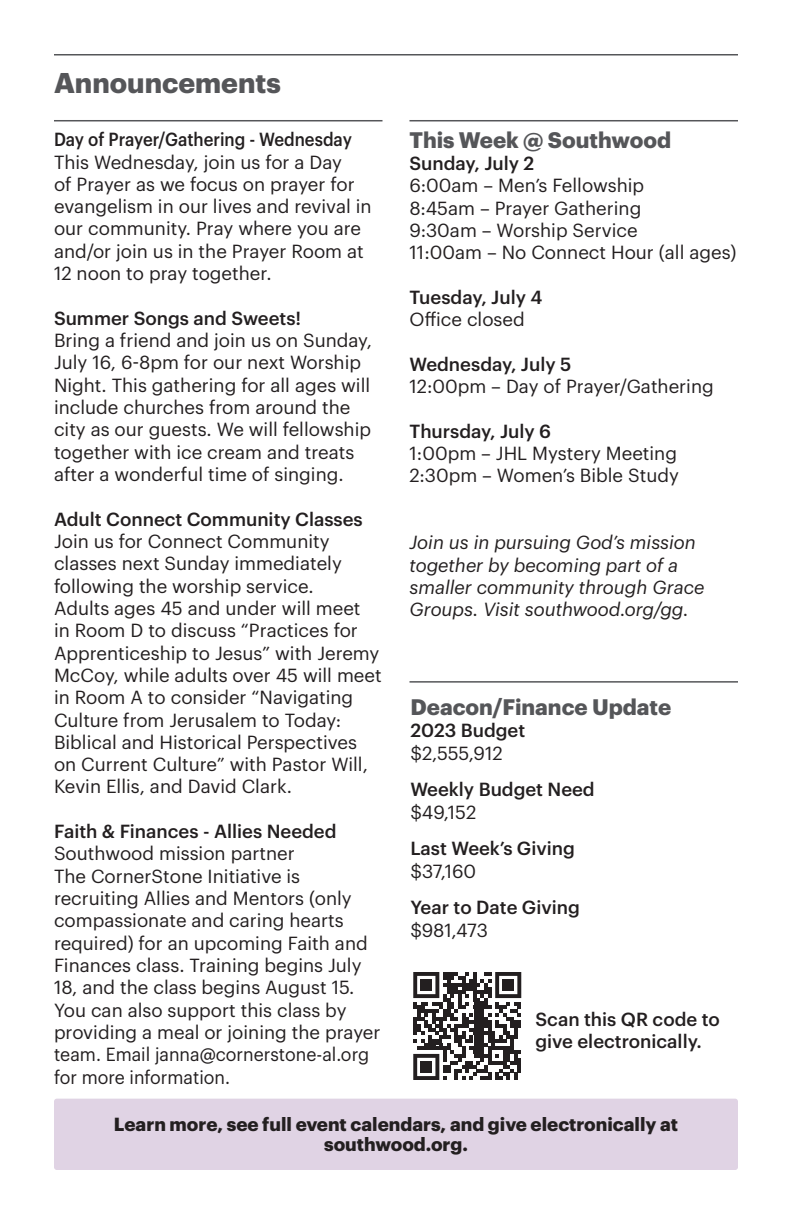
<style>
.page{position:relative;width:792px;height:1224px;background:#fff}
.page>*{position:absolute;margin:0;border:0;box-sizing:border-box;transform-origin:0 0}
.t1{font:700 28px "Graphik";color:#555659}
.t2{font:700 22px "Graphik";color:#555659}
.t3{font:18.6px/22.4px "Graphik";color:#231f20}
.t4{font:500 18.6px/22.4px "Graphik";color:#231f20}
.t5{font:italic 18.6px/22.4px "Graphik";color:#231f20}
.t6{font:700 18.6px "Graphik";color:#231f20}
.t7{font:500 18.6px "Graphik";color:#231f20;scale:.9 1}
</style>
<div class="page">
<hr style="left:54px;top:54px;width:684px;height:2px;background:#555659">
<hr style="left:54px;top:120px;width:328px;height:1px;background:#555659">
<div style="left:54px;top:1099px;width:684px;height:71px;background:#e0d3e4;border-radius:3px"></div>
<hr style="left:410px;top:120px;width:328px;height:1px;background:#555659">
<hr style="left:410px;top:681px;width:328px;height:2px;background:#555659">
<svg style="left:413px;top:972px;width:108px;height:108px"></svg>
<div style="left:421px;top:979px;width:11px;height:12px;background:#231f20"></div>
<div style="left:503px;top:979px;width:11px;height:12px;background:#231f20"></div>
<div style="left:421px;top:1061px;width:11px;height:12px;background:#231f20"></div>
<p class="t1" style="left:54px;top:61px;width:228px">Announcements</p>
<p class="t7" style="left:54px;top:125px;width:333px">Day of Prayer/Gathering - Wednesday</p>
<p class="t3" style="left:54px;top:149px;width:319px">This Wednesday, join us for a Day<br>of Prayer as we focus on prayer for evangelism in our lives and revival in our community. Pray where you are and/or join us in the Prayer Room at<br>12 noon to pray together.</p>
<p class="t4" style="left:54px;top:305px;width:249px">Summer Songs and Sweets!</p>
<p class="t3" style="left:54px;top:328px;width:320px">Bring a friend and join us on Sunday, July 16, 6-8pm for our next Worship Night. This gathering for all ages will include churches from around the city as our guests. We will fellowship together with ice cream and treats after a wonderful time of singing.</p>
<p class="t4" style="left:54px;top:506px;width:310px">Adult Connect Community Classes</p>
<p class="t3" style="left:54px;top:528px;width:329px">Join us for Connect Community classes next Sunday immediately following the worship service.<br>Adults ages 45 and under will meet<br>in Room D to discuss “Practices for Apprenticeship to Jesus” with Jeremy McCoy, while adults over 45 will meet in Room A to consider “Navigating Culture from Jerusalem to Today:<br>Biblical and Historical Perspectives on Current Culture” with Pastor Will, Kevin Ellis, and David Clark.</p>
<p class="t4" style="left:54px;top:819px;width:284px">Faith &amp; Finances - Allies Needed</p>
<p class="t3" style="left:54px;top:841px;width:328px">Southwood mission partner<br>The CornerStone Initiative is recruiting Allies and Mentors (only compassionate and caring hearts required) for an upcoming Faith and Finances class. Training begins July 18, and the class begins August 15.<br>You can also support this class by providing a meal or joining the prayer team. Email janna@cornerstone-al.org for more information.</p>
<p class="t6" style="left:114px;top:1110px;width:566px">Learn more, see full event calendars, and give electronically at</p>
<p class="t6" style="left:324px;top:1130px;width:145px">southwood.org.</p>
<p class="t2" style="left:410px;top:123px;width:263px">This Week @ Southwood</p>
<p class="t4" style="left:410px;top:150px;width:126px">Sunday, July 2</p>
<p class="t3" style="left:410px;top:173px;width:236px">6:00am – Men’s Fellowship</p>
<p class="t3" style="left:410px;top:195px;width:233px">8:45am – Prayer Gathering</p>
<p class="t3" style="left:410px;top:217px;width:230px">9:30am – Worship Service</p>
<p class="t3" style="left:410px;top:240px;width:329px">11:00am – No Connect Hour (all ages)</p>
<p class="t4" style="left:410px;top:284px;width:134px">Tuesday, July 4</p>
<p class="t3" style="left:410px;top:307px;width:117px">Office closed</p>
<p class="t4" style="left:410px;top:351px;width:163px">Wednesday, July 5</p>
<p class="t3" style="left:410px;top:374px;width:306px">12:00pm – Day of Prayer/Gathering</p>
<p class="t4" style="left:410px;top:418px;width:143px">Thursday, July 6</p>
<p class="t3" style="left:410px;top:441px;width:269px">1:00pm – JHL Mystery Meeting</p>
<p class="t3" style="left:410px;top:463px;width:271px">2:30pm – Women’s Bible Study</p>
<p class="t5" style="left:410px;top:530px;width:296px">Join us in pursuing God’s mission together by becoming part of a smaller community through Grace<br>Groups. Visit southwood.org/gg.</p>
<p class="t2" style="left:410px;top:690px;width:262px">Deacon/Finance Update</p>
<p class="t4" style="left:410px;top:718px;width:116px">2023 Budget</p>
<p class="t3" style="left:410px;top:740px;width:94px">$2,555,912</p>
<p class="t4" style="left:410px;top:777px;width:186px">Weekly Budget Need</p>
<p class="t3" style="left:410px;top:799px;width:68px">$49,152</p>
<p class="t4" style="left:410px;top:836px;width:166px">Last Week’s Giving</p>
<p class="t3" style="left:410px;top:858px;width:67px">$37,160</p>
<p class="t4" style="left:410px;top:895px;width:171px">Year to Date Giving</p>
<p class="t3" style="left:410px;top:917px;width:79px">$981,473</p>
<p class="t4" style="left:536px;top:1006px;width:186px">Scan this QR code to give electronically.</p>
</div>
